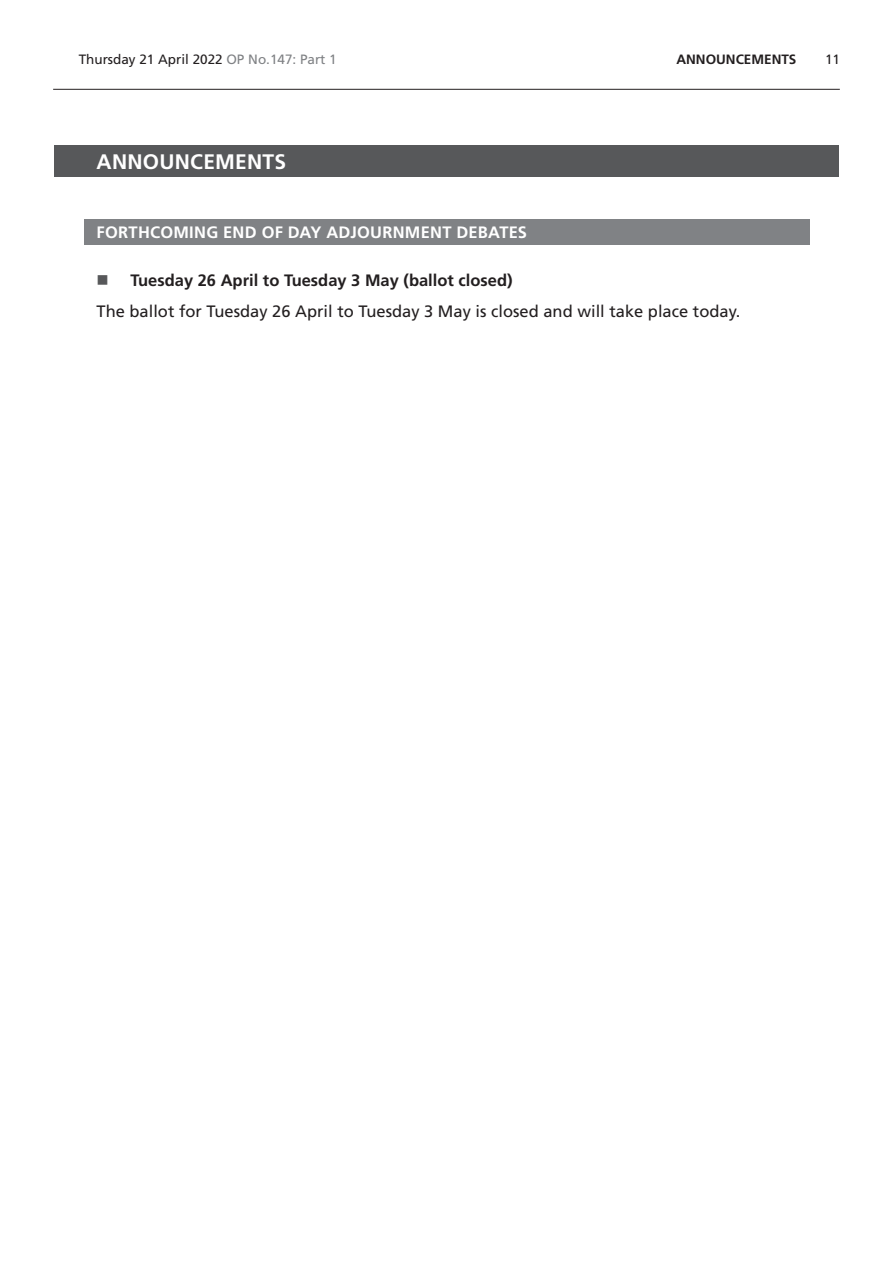
<style>
.page{position:relative;width:893px;height:1263px;background:#fff}
.page>*{position:absolute;margin:0;border:0;box-sizing:border-box;transform-origin:0 0}
.Heading1Grey{font:700 21px "Frutiger LT Std";letter-spacing:.015em;color:#fff}
.t1{font:16.5px "Frutiger LT Std";color:#231f20}
.t2{font:700 16.5px "Frutiger LT Std";color:#231f20}
.Heading2Grey{font:700 16.5px "Frutiger LT Std";letter-spacing:.015em;color:#fff}
.t3{font:13.5px "Frutiger LT Std";color:#231f20}
.t4{font:700 13.5px "Frutiger LT Std";color:#231f20}
.s1{color:#808285}
</style>
<div class="page">
<hr style="left:53px;top:89px;width:787px;height:1px;background:#231f20">
<div style="left:54px;top:146px;width:785px;height:31px;background:#57585a"></div>
<div style="left:84px;top:219px;width:725px;height:25px;background:#808285"></div>
<p class="t3" style="left:79px;top:52px;width:260px">Thursday 21 April 2022 <span class="s1">OP No.147: Part 1</span></p>
<p class="t4" style="left:676px;top:52px;width:50px">Announcements</p>
<p class="t3" style="left:825px;top:52px;width:17px">11</p>
<h2 class="Heading1Grey" style="left:97px;top:149px;width:191px">ANNOUNCEMENTS</h2>
<h2 class="Heading2Grey" style="left:97px;top:223px;width:432px">FORTHCOMING END OF DAY ADJOURNMENT DEBATES</h2>
<p class="t2" style="left:131px;top:271px;width:384px">Tuesday 26 April to Tuesday 3 May (ballot closed)</p>
<p class="t1" style="left:97px;top:302px;width:645px">The ballot for Tuesday 26 April to Tuesday 3 May is closed and will take place today.</p>
</div>
